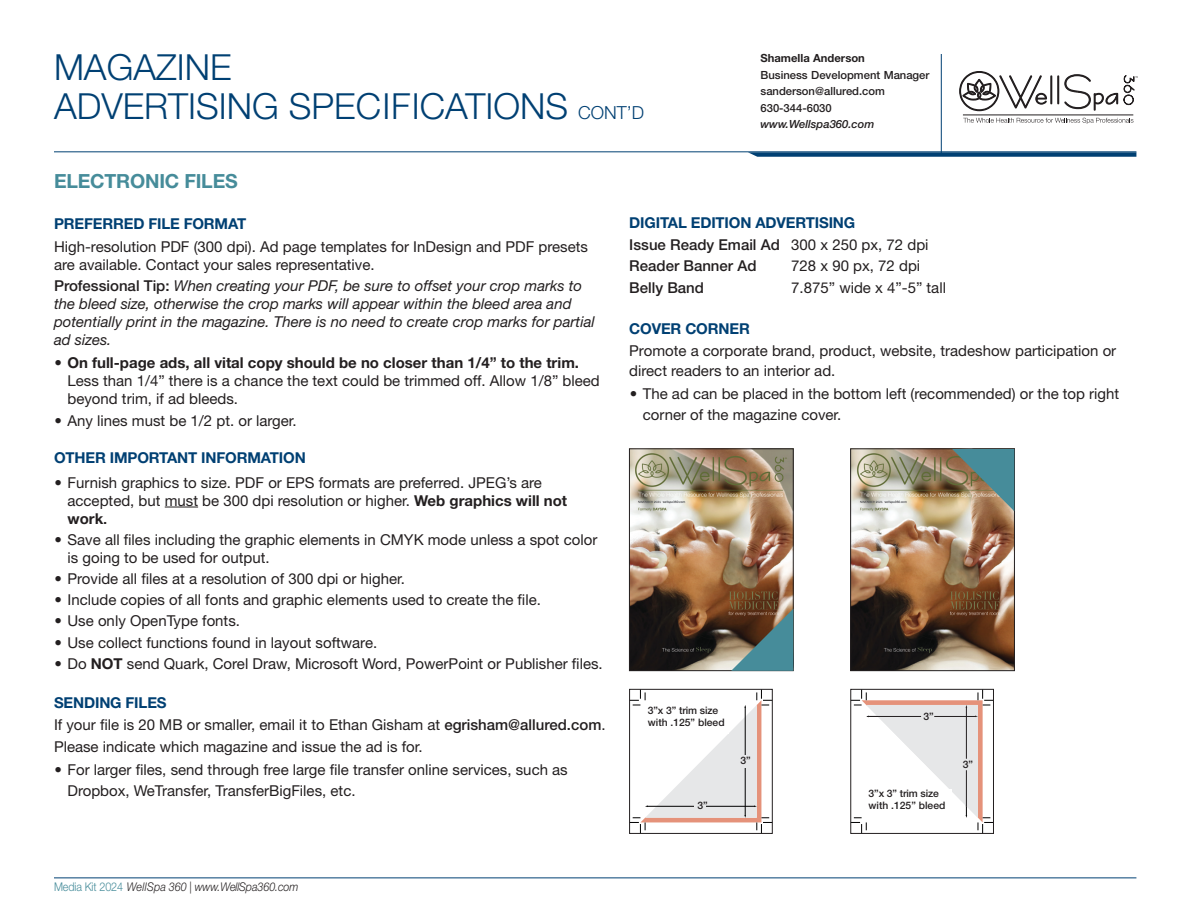
<style>
.page{position:relative;width:1188px;height:918px;background:#fff}
.page>*{position:absolute;margin:0;border:0;box-sizing:border-box;transform-origin:0 0}
.Category_Headline{font:300 36px/39px "Helvetica Neue LT Std";color:#004073}
.Subhead_1{font:700 19.5px "Helvetica Neue LT Std";letter-spacing:-.01em;color:#468c9a}
.Body_text{font:15px/18px "Helvetica Neue LT Std";color:#231f20}
.Body_text-2{font:italic 15px/18px "Helvetica Neue LT Std";color:#231f20}
.Subhead_2{font:700 15px "Helvetica Neue LT Std";letter-spacing:-.01em;color:#004073}
.Body_text-3{font:500 15px "Helvetica Neue LT Std";color:#231f20}
.t1{font:12.6px/15px "Minion Pro";color:#000}
.t2{font:italic 300 12px "Helvetica Neue LT Std";letter-spacing:-.01em;color:#231f20;scale:.9 1}
.Sales_Rep_Info{font:500 11.25px "Helvetica Neue LT Std";color:#231f20}
.Sales_Website{font:italic 500 11.25px "Helvetica Neue LT Std";color:#231f20}
.Sales_Rep_Name{font:700 11.25px "Helvetica Neue LT Std";color:#231f20}
.Subhead_2-2{font:500 10.35px/11.9px "Helvetica Neue LT Std";color:#231f20}
.s1{font-size:18px}
.s2{font-weight:500;font-style:normal}
.s3{font-weight:700}
.s4{font-weight:500}
.s5{font-weight:400}
.s6{font-style:normal;color:#468c9a}
</style>
<div class="page">
<hr style="left:165px;top:507px;width:33px;height:1px;background:#231f20">
<hr style="left:941px;top:54px;width:1px;height:101px;background:#004073">
<hr style="left:54px;top:151px;width:1082px;height:1px;background:#004073">
<svg style="left:748px;top:152px;width:388px;height:5px;background:#195280"></svg>
<hr style="left:54px;top:878px;width:1082px;height:1px;background:#004073">
<svg style="left:959px;top:71px;width:93px;height:40px"></svg>
<div style="left:1057px;top:76px;width:2px;height:28px;border:1px solid #231f20"></div>
<svg style="left:1058px;top:74px;width:80px;height:37px"></svg>
<svg style="left:963px;top:118px;width:170px;height:6px"></svg>
<hr style="left:963px;top:115px;width:170px;height:1px;background:#231f20">
<img style="left:852px;top:451px;width:161px;height:218px">
<div style="left:850px;top:449px;width:165px;height:222px;border:1px solid #231f20"></div>
<svg style="left:952px;top:449px;width:62px;height:62px;background:#788c81"></svg>
<div style="left:850px;top:689px;width:144px;height:145px;border:1px solid #231f20"></div>
<img style="left:631px;top:451px;width:160px;height:218px">
<div style="left:629px;top:449px;width:164px;height:222px;border:1px solid #231f20"></div>
<svg style="left:631px;top:691px;width:140px;height:141px"></svg>
<div style="left:629px;top:689px;width:144px;height:145px;border:1px solid #231f20"></div>
<div style="left:648px;top:705px;width:80px;height:29px;background:#fff"></div>
<div style="left:648px;top:707px;width:83px;height:20px;background:#fff"></div>
<div style="left:695px;top:798px;width:11px;height:13px;background:#e6e7e8"></div>
<div style="left:740px;top:755px;width:12px;height:13px;background:#e6e7e8"></div>
<svg style="left:731px;top:609px;width:62px;height:62px;background:#5a6e6a"></svg>
<svg style="left:851px;top:689px;width:142px;height:144px"></svg>
<p class="Category_Headline" style="left:54px;top:47px;width:592px">MAGAZINE<br>ADVERTISING SPECIFICATIONS <span class="s1">CONT’D</span></p>
<p class="Sales_Rep_Name" style="left:760px;top:51px;width:106px">Shamella Anderson</p>
<p class="Sales_Rep_Info" style="left:761px;top:68px;width:171px">Business Development Manager</p>
<p class="Sales_Rep_Info" style="left:761px;top:84px;width:126px">sanderson@allured.com</p>
<p class="Sales_Rep_Info" style="left:761px;top:101px;width:73px">630-344-6030</p>
<p class="Sales_Website" style="left:761px;top:117px;width:116px">www.Wellspa360.com</p>
<p class="Subhead_1" style="left:54px;top:169px;width:185px">ELECTRONIC FILES</p>
<p class="Subhead_2" style="left:54px;top:215px;width:194px">PREFERRED FILE FORMAT</p>
<p class="Body_text" style="left:54px;top:237px;width:536px">High-resolution PDF (300 dpi). Ad page templates for InDesign and PDF presets are available. Contact your sales representative.</p>
<p class="Body_text-2" style="left:54px;top:276px;width:542px"><span class="s2">Professional Tip:</span> When creating your PDF, be sure to offset your crop marks to the bleed size, otherwise the crop marks will appear within the bleed area and potentially print in the magazine. There is no need to create crop marks for partial ad sizes.</p>
<p class="Body_text" style="left:68px;top:354px;width:534px;text-indent:-13px"><span class="s3">• On full-page ads, all vital copy should be no closer than 1/4” to the trim.<br></span>Less than 1/4” there is a chance the text could be trimmed off. Allow 1/8” bleed beyond trim, if ad bleeds.</p>
<p class="Body_text" style="left:55px;top:411px;width:244px">• Any lines must be 1/2 pt. or larger.</p>
<p class="Subhead_2" style="left:54px;top:448px;width:253px">OTHER IMPORTANT INFORMATION</p>
<p class="Body_text" style="left:68px;top:473px;width:501px;text-indent:-13px">• Furnish graphics to size. PDF or EPS formats are preferred. JPEG’s are accepted, but must be 300 dpi resolution or higher. <span class="s3">Web graphics will not work</span><span class="s4">.</span></p>
<p class="Body_text" style="left:68px;top:530px;width:531px;text-indent:-13px">• Save all files including the graphic elements in CMYK mode unless a spot color is going to be used for output.</p>
<p class="Body_text" style="left:55px;top:569px;width:352px">• Provide all files at a resolution of 300 dpi or higher.</p>
<p class="Body_text" style="left:55px;top:591px;width:488px">• Include copies of all fonts and graphic elements used to create the file.</p>
<p class="Body_text" style="left:55px;top:612px;width:187px">• Use only OpenType fonts.</p>
<p class="Body_text" style="left:55px;top:633px;width:324px">• Use collect functions found in layout software.</p>
<p class="Body_text" style="left:55px;top:654px;width:550px">• Do <span class="s3">NOT</span> send Quark, Corel Draw, Microsoft Word, PowerPoint or Publisher files.</p>
<p class="Subhead_2" style="left:54px;top:693px;width:114px">SENDING FILES</p>
<p class="Body_text" style="left:54px;top:714px;width:553px;line-height:21.6px">If your file is 20 MB or smaller, email it to Ethan Gisham at <span class="s4">egrisham@allured.com</span>.<br>Please indicate which magazine and issue the ad is for.</p>
<p class="Body_text" style="left:68px;top:759px;width:502px;line-height:21px;text-indent:-13px">• For larger files, send through free large file transfer online services, such as<br>Dropbox, WeTransfer, TransferBigFiles, etc.</p>
<p class="Subhead_2" style="left:629px;top:213px;width:228px">DIGITAL EDITION ADVERTISING</p>
<p class="Body_text-3" style="left:629px;top:236px;width:301px">Issue Ready Email Ad <span class="s5">300 x 250 px, 72 dpi</span></p>
<p class="Body_text-3" style="left:629px;top:257px;width:129px">Reader Banner Ad</p>
<p class="Body_text" style="left:791px;top:257px;width:130px">728 x 90 px, 72 dpi</p>
<p class="Body_text-3" style="left:629px;top:278px;width:76px">Belly Band</p>
<p class="Body_text" style="left:791px;top:278px;width:156px">7.875” wide x 4”-5” tall</p>
<p class="Subhead_2" style="left:629px;top:319px;width:122px">COVER CORNER</p>
<p class="Body_text" style="left:629px;top:341px;width:489px;line-height:19.5px">Promote a corporate brand, product, website, tradeshow participation or direct readers to an interior ad.</p>
<p class="Body_text" style="left:643px;top:383px;width:478px;line-height:21px;text-indent:-13px">• The ad can be placed in the bottom left (recommended) or the top right corner of the magazine cover.</p>
<p class="Subhead_2-2" style="left:648px;top:705px;width:78px">3”x 3” trim size with .125” bleed</p>
<p class="t1" style="left:650px;top:707px;width:80px">3"x 3" trim size with .125" bleed</p>
<p class="t1" style="left:742px;top:754px;width:11px">3"</p>
<p class="Subhead_2-2" style="left:740px;top:754px;width:12px">3”</p>
<p class="Subhead_2-2" style="left:924px;top:710px;width:12px">3”</p>
<p class="Subhead_2-2" style="left:869px;top:787px;width:72px">3”x 3” trim size</p>
<p class="t1" style="left:696px;top:798px;width:11px">3"</p>
<p class="Subhead_2-2" style="left:869px;top:799px;width:78px">with .125” bleed</p>
<p class="Subhead_2-2" style="left:697px;top:800px;width:12px">3”</p>
<p class="Subhead_2-2" style="left:963px;top:758px;width:12px">3”</p>
<p class="t2" style="left:54px;top:879px;width:273px"><span class="s6">Media Kit 2024</span> WellSpa 360 | www.WellSpa360.com</p>
</div>
